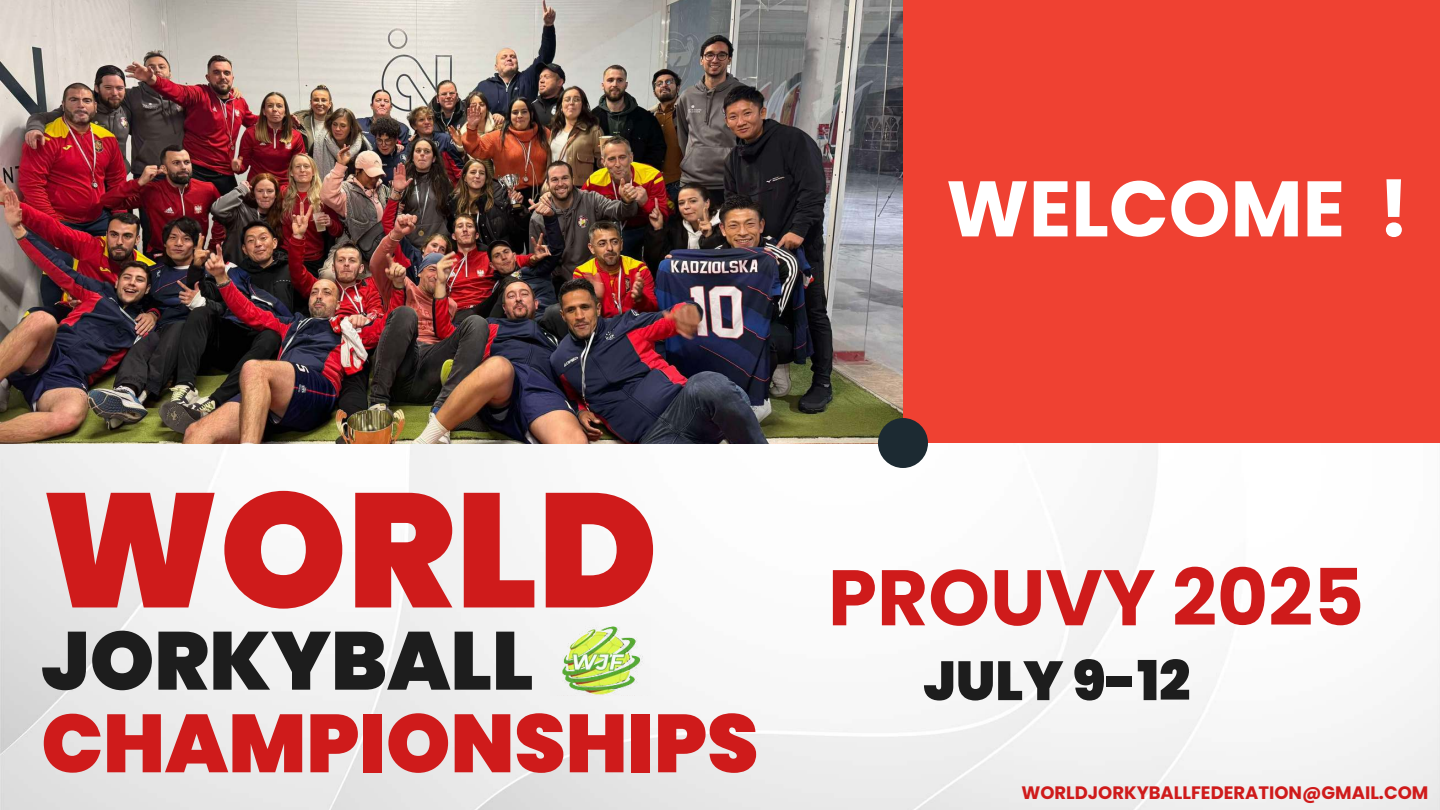
<style>
.page{position:relative;width:1440px;height:810px;background:#fff}
.page>*{position:absolute;margin:0;border:0;box-sizing:border-box;transform-origin:0 0}
.t1{font:900 162px "Poppins";color:#cf1b1b}
.t2{font:900 82px "Poppins";color:#cf1b1b}
.t3{font:900 82px "Poppins";color:#1d1d1d}
.t4{font:700 78.6px "Poppins";color:#cf1b1b}
.t5{font:700 78.6px "Poppins";color:#fff}
.t6{font:900 55px "Poppins";color:#1d1d1d}
.t7{font:700 18px "Poppins";color:#cf1b1b}
</style>
<div class="page">
<img style="left:0;top:443px;width:1440px;height:367px">
<img style="left:0;top:0;width:903px;height:443px">
<div style="left:903px;top:0;width:537px;height:443px;background:#ef4132"></div>
<div style="left:878px;top:418px;width:50px;height:50px;background:#1c2a32;border-radius:50%"></div>
<img style="left:551px;top:614px;width:99px;height:82px">
<h3 class="t5" style="left:946px;top:163px;width:465px">WELCOME !</h3>
<h1 class="t1" style="left:41px;top:457px;width:618px">WORLD</h1>
<h2 class="t3" style="left:41px;top:613px;width:494px">JORKYBALL</h2>
<h2 class="t2" style="left:41px;top:696px;width:719px">CHAMPIONSHIPS</h2>
<h3 class="t4" style="left:828px;top:552px;width:538px">PROUVY 2025</h3>
<h3 class="t6" style="left:923px;top:649px;width:268px">JULY 9-12</h3>
<p class="t7" style="left:1021px;top:782px;width:409px">WORLDJORKYBALLFEDERATION@GMAIL.COM</p>
</div>
